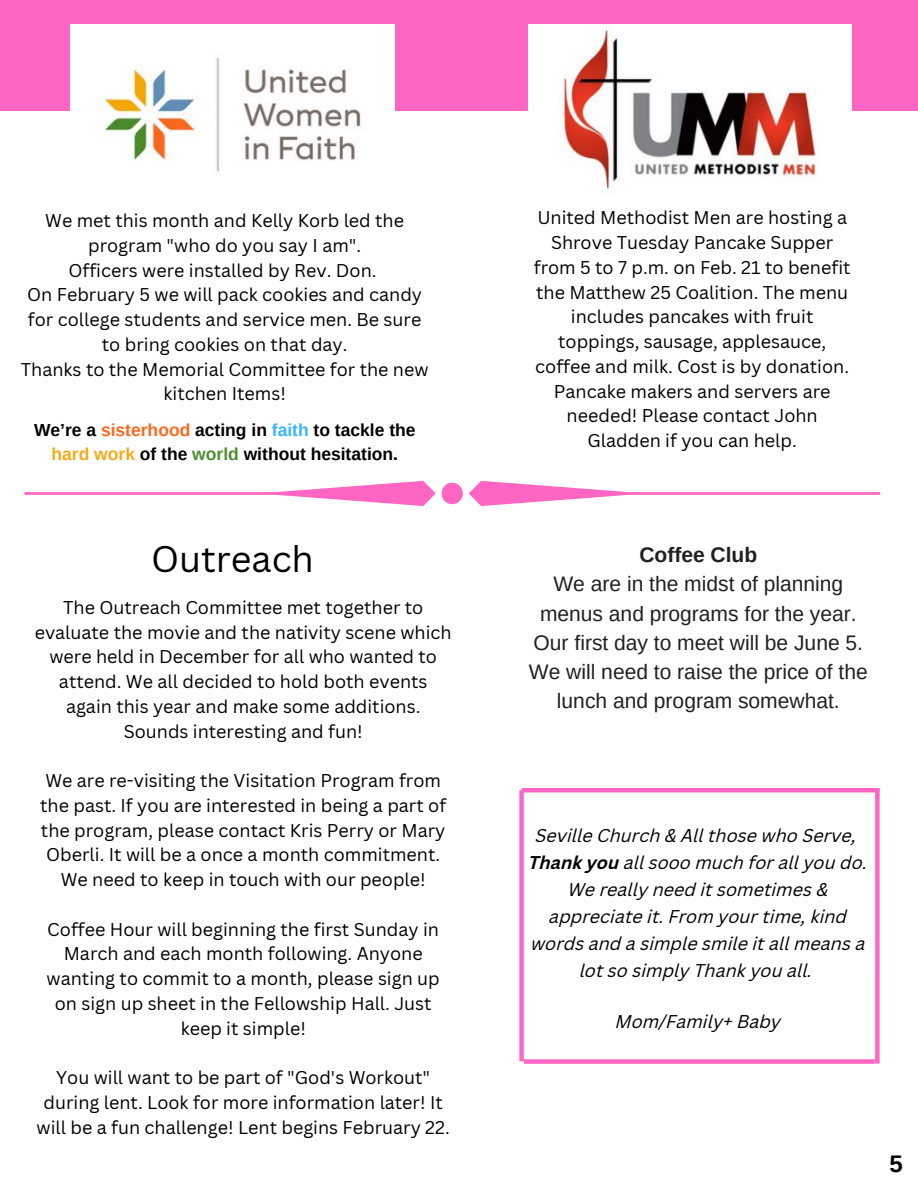
<style>
.page{position:relative;width:918px;height:1188px;background:#fff}
.page>*{position:absolute;margin:0;border:0;box-sizing:border-box;transform-origin:0 0}
.t1{font:36px "Canva Sans";color:#000}
.t2{font:700 24px "Arimo";color:#000}
.t3{font:21px/29.2px "Arimo";color:#231f20;text-align:center}
.t4{font:700 21px "Arimo";color:#231f20}
.t5{font:18px/24.8px "Canva Sans";color:#000;text-align:center}
.t6{font:italic 18px/27px "Canva Sans";color:#000;text-align:center}
.t7{font:700 17.55px/23.7px "Arimo";color:#000;text-align:center}
.s1{color:#fd681f}
.s2{color:#38b6ff}
.s3{color:#f6aa19}
.s4{color:#4e8d31}
.s5{font-weight:700}
</style>
<div class="page">
<div style="left:0;top:0;width:918px;height:110px;background:#ff66c4"></div>
<img style="left:71px;top:25px;width:324px;height:147px">
<svg style="left:469px;top:481px;width:411px;height:25px"></svg>
<svg style="left:24px;top:481px;width:412px;height:25px"></svg>
<svg style="left:442px;top:483px;width:21px;height:21px"></svg>
<img style="left:529px;top:25px;width:322px;height:169px">
<hr style="left:522px;top:788px;width:357px;height:4px;background:#ff66c4">
<div style="left:524px;top:1059px;width:351px;height:5px;background:#ff66c4"></div>
<div style="left:519px;top:790px;width:5px;height:271px;background:#ff66c4"></div>
<div style="left:875px;top:788px;width:5px;height:276px;background:#ff66c4"></div>
<p class="t5" style="left:21px;top:208px;width:409px">We met this month and Kelly Korb led the program "who do you say I am".<br>Officers were installed by Rev. Don.<br>On February 5 we will pack cookies and candy for college students and service men. Be sure to bring cookies on that day.<br>Thanks to the Memorial Committee for the new kitchen Items!</p>
<p class="t7" style="left:34px;top:418px;width:383px">We’re a <span class="s1">sisterhood</span> acting in <span class="s2">faith</span> to tackle the <span class="s3">hard work</span> of the <span class="s4">world</span> without hesitation.</p>
<h1 class="t1" style="left:151px;top:533px;width:164px">Outreach</h1>
<p class="t5" style="left:35px;top:594px;width:419px">The Outreach Committee met together to evaluate the movie and the nativity scene which were held in December for all who wanted to attend. We all decided to hold both events again this year and make some additions.<br>Sounds interesting and fun!</p>
<p class="t5" style="left:40px;top:768px;width:408px">We are re-visiting the Visitation Program from the past. If you are interested in being a part of the program, please contact Kris Perry or Mary Oberli. It will be a once a month commitment.<br>We need to keep in touch with our people!</p>
<p class="t5" style="left:47px;top:916px;width:395px">Coffee Hour will beginning the first Sunday in March and each month following. Anyone wanting to commit to a month, please sign up on sign up sheet in the Fellowship Hall. Just keep it simple!</p>
<p class="t5" style="left:37px;top:1065px;width:415px">You will want to be part of "God's Workout" during lent. Look for more information later! It will be a fun challenge! Lent begins February 22.</p>
<p class="t5" style="left:534px;top:205px;width:318px">United Methodist Men are hosting a<br>Shrove Tuesday Pancake Supper from 5 to 7 p.m. on Feb. 21 to benefit the Matthew 25 Coalition. The menu includes pancakes with fruit toppings, sausage, applesauce, coffee and milk. Cost is by donation.<br>Pancake makers and servers are needed! Please contact John<br>Gladden if you can help.</p>
<p class="t4" style="left:639px;top:543px;width:119px">Coffee Club</p>
<p class="t3" style="left:529px;top:569px;width:340px">We are in the midst of planning menus and programs for the year.<br>Our first day to meet will be June 5.<br>We will need to raise the price of the lunch and program somewhat.</p>
<p class="t6" style="left:529px;top:823px;width:340px">Seville Church &amp; All those who Serve, <span class="s5">Thank you</span> all sooo much for all you do.<br>We really need it sometimes &amp; appreciate it. From your time, kind words and a simple smile it all means a lot so simply Thank you all.</p>
<p class="t6" style="left:615px;top:1010px;width:167px">Mom/Family+ Baby</p>
<h2 class="t2" style="left:889px;top:1151px;width:15px">5</h2>
</div>
